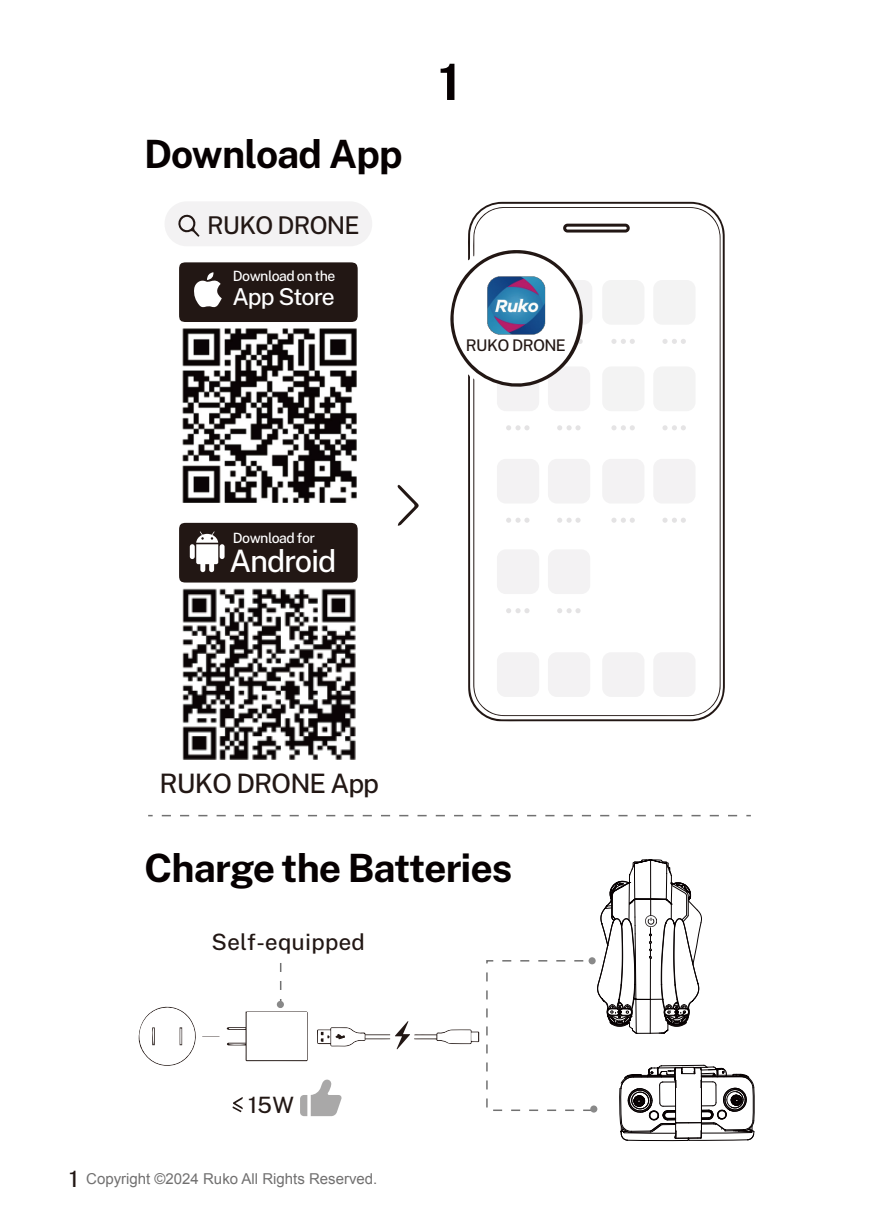
<style>
.page{position:relative;width:893px;height:1225px;background:#fff}
.page>*{position:absolute;margin:0;border:0;box-sizing:border-box;transform-origin:0 0}
.t1{font:700 50.1px "Public Sans";color:#060001}
.t2{font:700 39px "Public Sans";letter-spacing:-.02em;color:#060001}
.t3{font:500 30.9px "Public Sans";letter-spacing:-.04em;color:#fff}
.t4{font:500 26.7px "Public Sans";letter-spacing:-.04em;color:#221714}
.t5{font:500 24.6px "Public Sans";letter-spacing:-.04em;color:#221714}
.t6{font:500 23.4px "Public Sans";letter-spacing:-.04em;color:#fff}
.t7{font:500 22.5px "Public Sans";letter-spacing:.015em;color:#221714}
.t8{font:500 16.2px "Public Sans";letter-spacing:-.04em;color:#221714}
.t9{font:15px "Arial";color:#717070}
.t10{font:500 14.1px "Public Sans";letter-spacing:-.04em;color:#fff}
.s1{font-family:"Public Sans";font-weight:500;font-size:22.5px;color:#221714}
</style>
<div class="page">
<img style="left:182px;top:588px;width:174px;height:171px">
<svg style="left:397px;top:485px;width:22px;height:41px"></svg>
<svg style="left:162px;top:815px;width:589px;height:1px"></svg>
<svg style="left:232px;top:1097px;width:11px;height:15px"></svg>
<svg style="left:317px;top:1021px;width:162px;height:28px"></svg>
<svg style="left:138px;top:1006px;width:81px;height:60px"></svg>
<div style="left:165px;top:201px;width:207px;height:45px;background:#f3f2f3;border-radius:22px"></div>
<svg style="left:178px;top:214px;width:22px;height:23px"></svg>
<svg style="left:450px;top:272px;width:18px;height:93px"></svg>
<svg style="left:300px;top:1079px;width:42px;height:37px"></svg>
<svg style="left:468px;top:202px;width:257px;height:519px"></svg>
<svg style="left:473px;top:207px;width:248px;height:509px"></svg>
<svg style="left:179px;top:523px;width:179px;height:59px;background:#332926"></svg>
<svg style="left:179px;top:262px;width:179px;height:60px;background:#312624"></svg>
<div style="left:563px;top:224px;width:67px;height:8px;border:3px solid #221714;border-radius:3px"></div>
<svg style="left:226px;top:963px;width:82px;height:98px"></svg>
<div style="left:277px;top:1001px;width:7px;height:7px;background:#898989;border-radius:50%"></div>
<img style="left:182px;top:328px;width:175px;height:174px">
<img style="left:486px;top:276px;width:59px;height:58px">
<svg style="left:486px;top:859px;width:269px;height:282px"></svg>
<h2 class="t2" style="left:144px;top:123px;width:260px">Download App</h2>
<h3 class="t5" style="left:207px;top:206px;width:154px">RUKO DRONE</h3>
<p class="t10" style="left:233px;top:265px;width:104px">Download on the</p>
<h3 class="t6" style="left:232px;top:278px;width:104px">App Store</h3>
<h1 class="t1" style="left:439px;top:42px;width:23px">1</h1>
<p class="t8" style="left:466px;top:333px;width:102px">RUKO DRONE</p>
<p class="t10" style="left:233px;top:527px;width:83px">Download for</p>
<h3 class="t3" style="left:229px;top:537px;width:108px">Android</h3>
<h3 class="t4" style="left:159px;top:762px;width:221px">RUKO DRONE App</h3>
<h2 class="t2" style="left:144px;top:837px;width:370px">Charge the Batteries</h2>
<h3 class="t7" style="left:211px;top:924px;width:155px">Self-equipped</h3>
<h3 class="t7" style="left:248px;top:1087px;width:47px">15W</h3>
<p class="t9" style="left:69px;top:1168px;width:310px"><span class="s1">1</span> Copyright ©2024 Ruko All Rights Reserved.</p>
</div>
